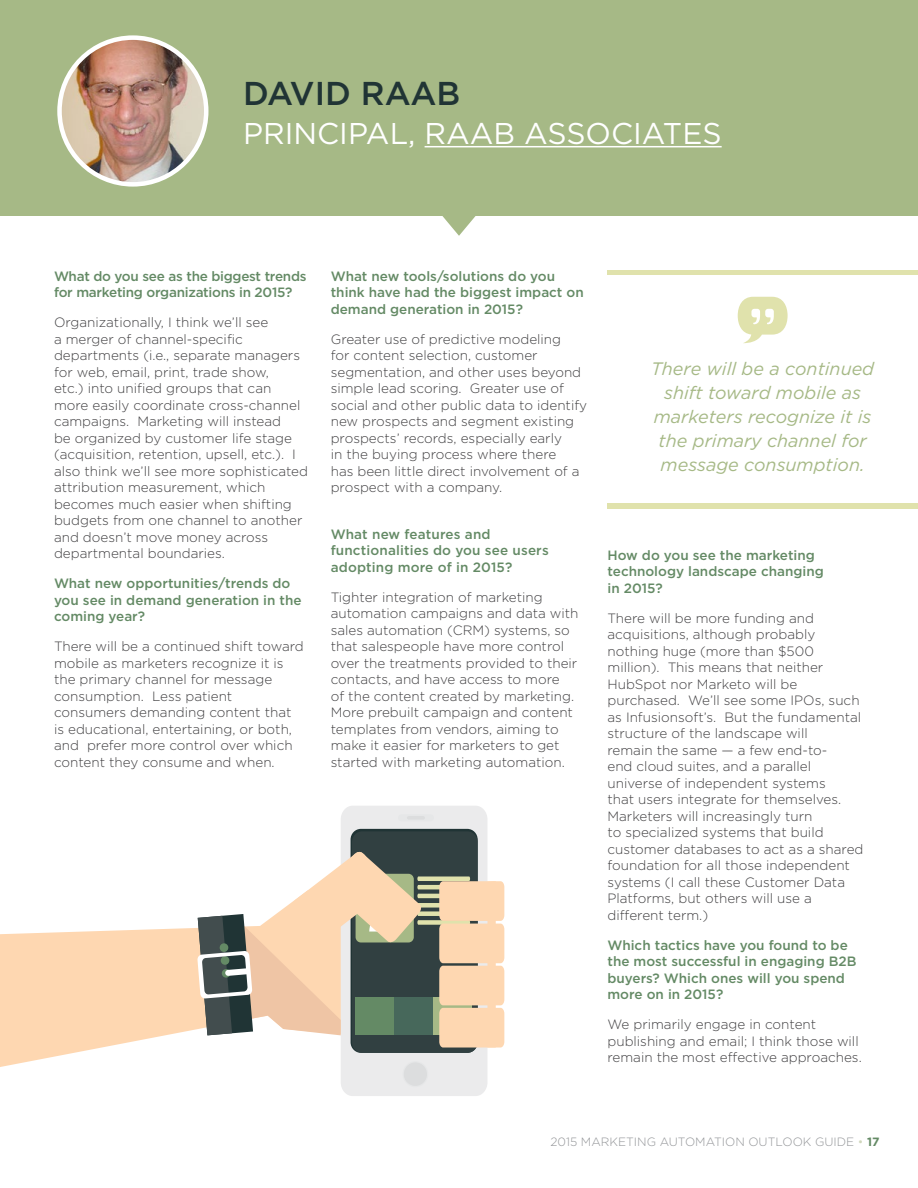
<style>
.page{position:relative;width:918px;height:1188px;background:#fff}
.page>*{position:absolute;margin:0;border:0;box-sizing:border-box;transform-origin:0 0}
.t1{font:500 33px "Gotham";color:#203435}
.t2{font:30px "Gotham";color:#fff}
.t3{font:italic 18px/24px "Gotham";color:#a6b986;text-align:center}
.t4{font:300 13.5px/16.5px "Gotham HTF";color:#414042}
.t5{font:500 13.5px/16.5px "Gotham";color:#648a65}
.t6{font:500 13.5px/16.5px "Gotham";letter-spacing:-.02em;color:#648a65}
.t7{font:300 12px "Gotham HTF";color:#939598}
.s1{color:#d0d7bc}
.s2{font-weight:700;color:#648a65}
</style>
<div class="page">
<div style="left:608px;top:270px;width:310px;height:5px;background:#e0e2ac"></div>
<div style="left:608px;top:503px;width:310px;height:6px;background:#e0e2ac"></div>
<svg style="left:738px;top:297px;width:50px;height:46px"></svg>
<div style="left:0;top:0;width:918px;height:216px;background:#a6b986"></div>
<svg style="left:442px;top:216px;width:34px;height:20px"></svg>
<img style="left:60px;top:38px;width:146px;height:146px;border-radius:73px">
<div style="left:57px;top:35px;width:151px;height:152px;border:4px solid #fff;border-radius:50%"></div>
<hr style="left:425px;top:146px;width:297px;height:1px;background:#fff">
<svg style="left:0;top:806px;width:504px;height:290px"></svg>
<h1 class="t1" style="left:243px;top:71px;width:219px">DAVID RAAB</h1>
<h2 class="t2" style="left:243px;top:114px;width:480px">PRINCIPAL, RAAB ASSOCIATES</h2>
<p class="t6" style="left:54px;top:268px;width:254px">What do you see as the biggest trends for marketing organizations in 2015?</p>
<p class="t4" style="left:54px;top:314px;width:256px">Organizationally, I think we’ll see<br>a merger of channel-specific departments (i.e., separate managers for web, email, print, trade show,<br>etc.) into unified groups that can more easily coordinate cross-channel campaigns. Marketing will instead<br>be organized by customer life stage (acquisition, retention, upsell, etc.). I also think we’ll see more sophisticated attribution measurement, which becomes much easier when shifting budgets from one channel to another and doesn’t move money across departmental boundaries.</p>
<p class="t5" style="left:54px;top:575px;width:249px">What new opportunities/trends do you see in demand generation in the coming year?</p>
<p class="t4" style="left:54px;top:638px;width:251px">There will be a continued shift toward mobile as marketers recognize it is the primary channel for message consumption. Less patient consumers demanding content that is educational, entertaining, or both, and prefer more control over which content they consume and when.</p>
<p class="t5" style="left:331px;top:268px;width:255px">What new tools/solutions do you think have had the biggest impact on demand generation in 2015?</p>
<p class="t4" style="left:331px;top:331px;width:258px">Greater use of predictive modeling<br>for content selection, customer segmentation, and other uses beyond simple lead scoring. Greater use of social and other public data to identify new prospects and segment existing prospects’ records, especially early<br>in the buying process where there<br>has been little direct involvement of a prospect with a company.</p>
<p class="t5" style="left:331px;top:525px;width:220px">What new features and functionalities do you see users adopting more of in 2015?</p>
<p class="t4" style="left:331px;top:588px;width:249px">Tighter integration of marketing automation campaigns and data with sales automation (CRM) systems, so that salespeople have more control over the treatments provided to their contacts, and have access to more<br>of the content created by marketing.<br>More prebuilt campaign and content templates from vendors, aiming to make it easier for marketers to get started with marketing automation.</p>
<h3 class="t3" style="left:651px;top:356px;width:225px">There will be a continued shift toward mobile as marketers recognize it is the primary channel for message consumption.</h3>
<p class="t5" style="left:608px;top:547px;width:218px">How do you see the marketing technology landscape changing in 2015?</p>
<p class="t4" style="left:608px;top:610px;width:258px">There will be more funding and acquisitions, although probably nothing huge (more than $500 million). This means that neither<br>HubSpot nor Marketo will be purchased. We’ll see some IPOs, such as Infusionsoft’s. But the fundamental structure of the landscape will<br>remain the same — a few end-to-<br>end cloud suites, and a parallel universe of independent systems<br>that users integrate for themselves.<br>Marketers will increasingly turn<br>to specialized systems that build customer databases to act as a shared foundation for all those independent systems (I call these Customer Data<br>Platforms, but others will use a different term.)</p>
<p class="t5" style="left:608px;top:937px;width:251px">Which tactics have you found to be the most successful in engaging B2B buyers? Which ones will you spend more on in 2015?</p>
<p class="t4" style="left:608px;top:1016px;width:254px">We primarily engage in content publishing and email; I think those will remain the most effective approaches.</p>
<p class="t7" style="left:551px;top:1135px;width:331px">2015 MARKETING AUTOMATION OUTLOOK GUIDE <span class="s1">•</span> <span class="s2">17</span></p>
</div>
